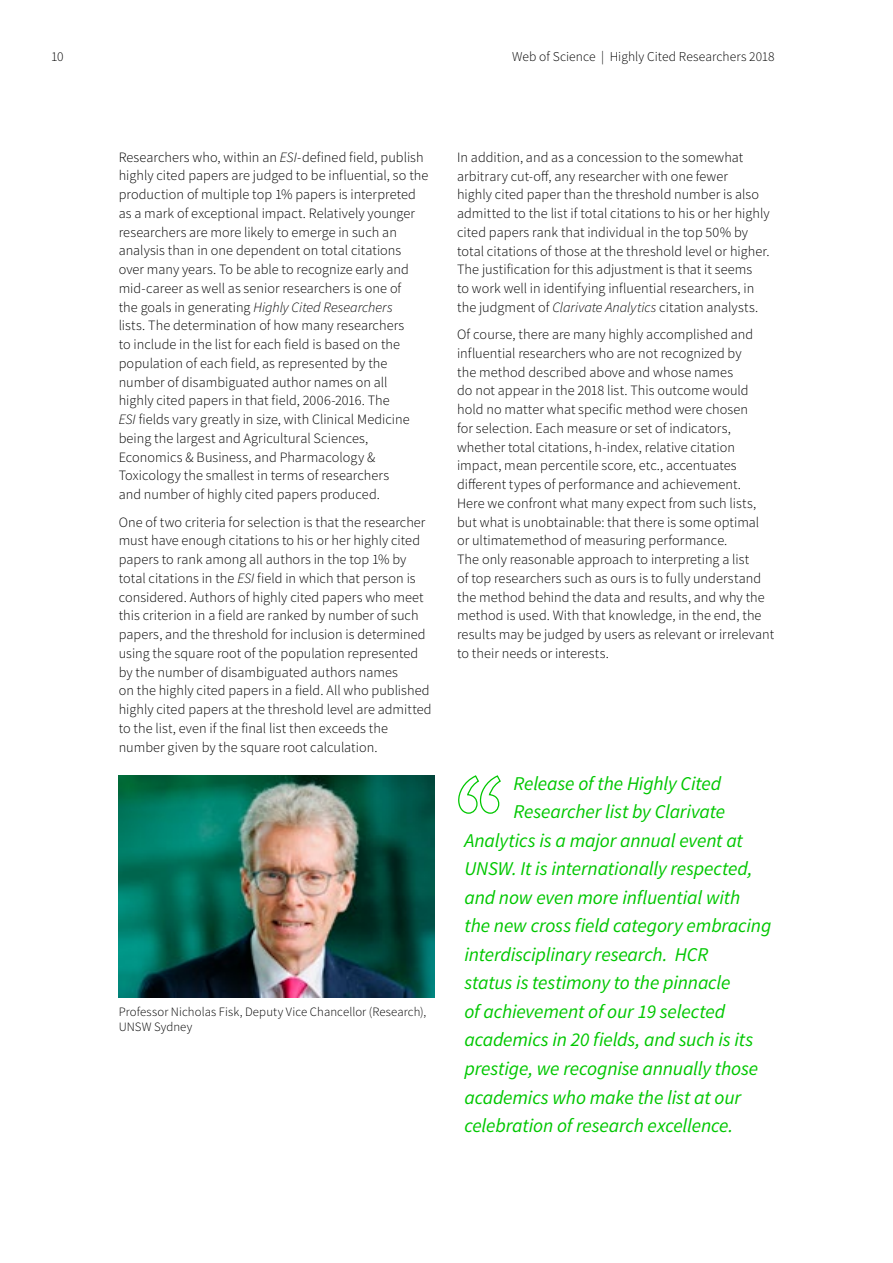
<style>
.page{position:relative;width:893px;height:1263px;background:#fff}
.page>*{position:absolute;margin:0;border:0;box-sizing:border-box;transform-origin:0 0}
.t1{font:italic 19.5px "Source Sans Pro";letter-spacing:-.01em;color:#00c700}
.t2{font:300 14.25px/18.8px "Source Sans Pro";letter-spacing:.005em;color:#000}
.t3{font:300 13.5px "Source Sans Pro";letter-spacing:.005em;color:#000}
.t4{font:300 12.75px/15px "Source Sans Pro";letter-spacing:.01em;color:#000}
.s1{font-style:italic}
</style>
<div class="page">
<svg style="left:458px;top:775px;width:43px;height:39px"></svg>
<img style="left:119px;top:775px;width:315px;height:222px">
<p class="t3" style="left:51px;top:48px;width:14px">10</p>
<p class="t3" style="left:512px;top:48px;width:264px">Web of Science | Highly Cited Researchers 2018</p>
<p class="t2" style="left:119px;top:148px;width:311px">Researchers who, within an <span class="s1">ESI</span>-defined field, publish highly cited papers are judged to be influential, so the production of multiple top 1% papers is interpreted as a mark of exceptional impact. Relatively younger researchers are more likely to emerge in such an analysis than in one dependent on total citations over many years. To be able to recognize early and mid-career as well as senior researchers is one of<br>the goals in generating <span class="s1">Highly Cited Researchers<br></span>lists. The determination of how many researchers<br>to include in the list for each field is based on the population of each field, as represented by the number of disambiguated author names on all<br>highly cited papers in that field, 2006-2016. The<br><span class="s1">ESI</span> fields vary greatly in size, with Clinical Medicine being the largest and Agricultural Sciences, Economics &amp; Business, and Pharmacology &amp; Toxicology the smallest in terms of researchers<br>and number of highly cited papers produced.</p>
<p class="t2" style="left:119px;top:512px;width:314px">One of two criteria for selection is that the researcher must have enough citations to his or her highly cited papers to rank among all authors in the top 1% by total citations in the <span class="s1">ESI</span> field in which that person is considered. Authors of highly cited papers who meet this criterion in a field are ranked by number of such papers, and the threshold for inclusion is determined using the square root of the population represented by the number of disambiguated authors names<br>on the highly cited papers in a field. All who published highly cited papers at the threshold level are admitted to the list, even if the final list then exceeds the number given by the square root calculation.</p>
<p class="t4" style="left:119px;top:1005px;width:309px">Professor Nicholas Fisk, Deputy Vice Chancellor (Research),<br>UNSW Sydney</p>
<p class="t2" style="left:457px;top:148px;width:314px">In addition, and as a concession to the somewhat arbitrary cut-off, any researcher with one fewer<br>highly cited paper than the threshold number is also admitted to the list if total citations to his or her highly cited papers rank that individual in the top 50% by total citations of those at the threshold level or higher.<br>The justification for this adjustment is that it seems<br>to work well in identifying influential researchers, in the judgment of <span class="s1">Clarivate Analytics</span> citation analysts.</p>
<p class="t2" style="left:457px;top:325px;width:319px">Of course, there are many highly accomplished and influential researchers who are not recognized by<br>the method described above and whose names<br>do not appear in the 2018 list. This outcome would hold no matter what specific method were chosen<br>for selection. Each measure or set of indicators, whether total citations, h-index, relative citation impact, mean percentile score, etc., accentuates different types of performance and achievement.<br>Here we confront what many expect from such lists, but what is unobtainable: that there is some optimal or ultimatemethod of measuring performance.<br>The only reasonable approach to interpreting a list<br>of top researchers such as ours is to fully understand the method behind the data and results, and why the method is used. With that knowledge, in the end, the results may be judged by users as relevant or irrelevant to their needs or interests.</p>
<h1 class="t1" style="left:513px;top:771px;width:209px">Release of the Highly Cited</h1>
<h1 class="t1" style="left:513px;top:799px;width:213px">Researcher list by Clarivate</h1>
<h1 class="t1" style="left:464px;top:828px;width:280px">Analytics is a major annual event at</h1>
<h1 class="t1" style="left:464px;top:856px;width:290px">UNSW. It is internationally respected,</h1>
<h1 class="t1" style="left:464px;top:885px;width:277px">and now even more influential with</h1>
<h1 class="t1" style="left:464px;top:913px;width:308px">the new cross field category embracing</h1>
<h1 class="t1" style="left:464px;top:942px;width:245px">interdisciplinary research. HCR</h1>
<h1 class="t1" style="left:464px;top:970px;width:268px">status is testimony to the pinnacle</h1>
<h1 class="t1" style="left:464px;top:999px;width:262px">of achievement of our 19 selected</h1>
<h1 class="t1" style="left:464px;top:1027px;width:290px">academics in 20 fields, and such is its</h1>
<h1 class="t1" style="left:464px;top:1056px;width:295px">prestige, we recognise annually those</h1>
<h1 class="t1" style="left:464px;top:1084px;width:278px">academics who make the list at our</h1>
<h1 class="t1" style="left:464px;top:1113px;width:270px">celebration of research excellence.</h1>
</div>
